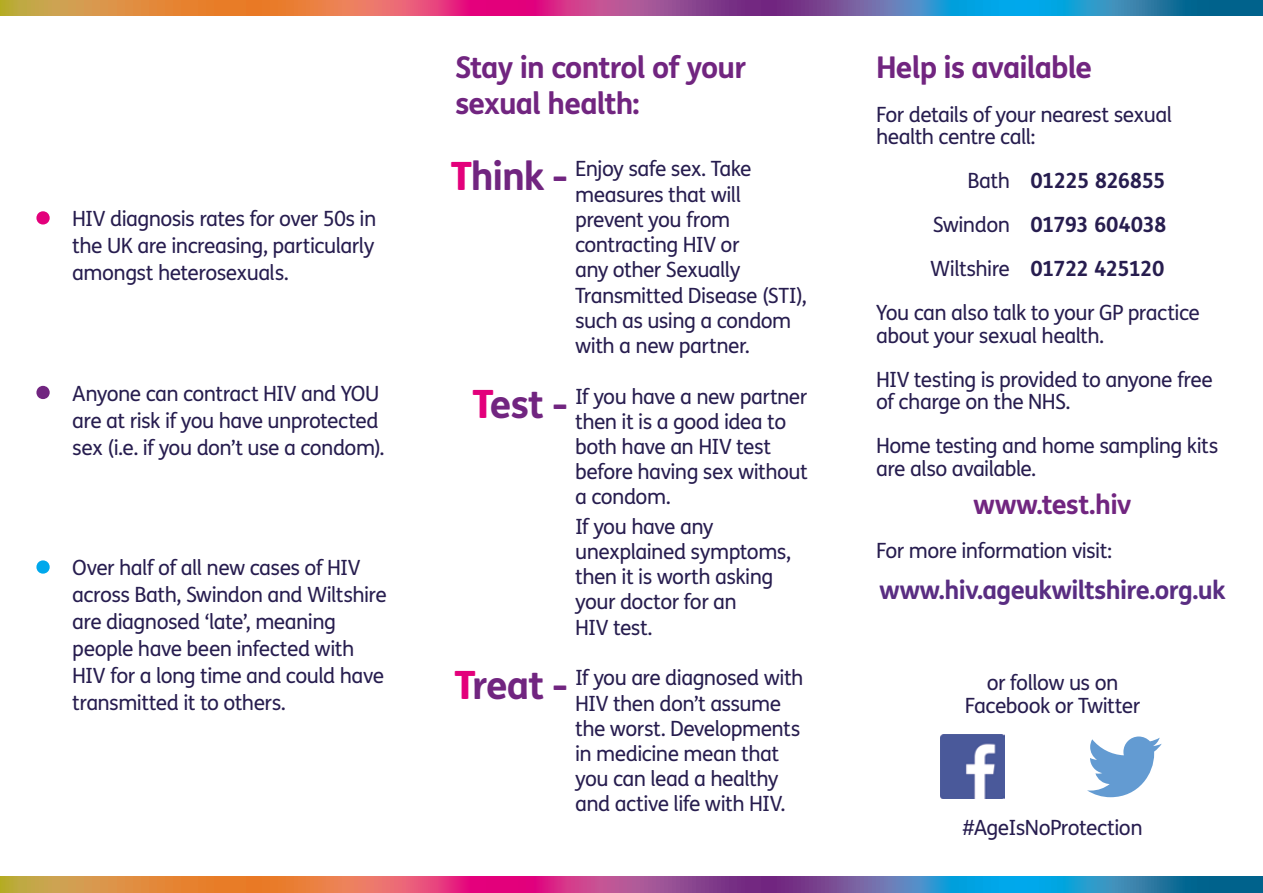
<style>
.page{position:relative;width:1263px;height:893px;background:#fff}
.page>*{position:absolute;margin:0;border:0;box-sizing:border-box;transform-origin:0 0}
.t1{font:700 39px "FS Me";letter-spacing:-.03em;color:#712580}
.t2{font:700 30px/36px "FS Me";letter-spacing:-.03em;color:#712580}
.t3{font:700 27px "FS Me";letter-spacing:-.02em;color:#712580}
.t4{font:700 25.5px "FS Me";letter-spacing:-.025em;color:#592d82}
.t5{font:21px/25.2px "FS Me";letter-spacing:-.025em;color:#271d4f}
.t6{font:700 21px "FS Me";letter-spacing:-.035em;color:#271d4f}
.s1{font-size:54px;color:#e3007b}
.s2{font-size:54px;color:#712580}
.s3{font-size:54px;color:#00a8ec}
.s4{font-weight:800;color:#e3007b}
.s5{font-weight:400}
</style>
<div class="page">
<svg style="left:0;top:0;width:1263px;height:16px;background:#906b83"></svg>
<svg style="left:0;top:877px;width:1263px;height:16px;background:#906b83"></svg>
<img style="left:940px;top:735px;width:64px;height:63px">
<svg style="left:1087px;top:736px;width:75px;height:61px"></svg>
<p class="t5" style="left:72px;top:205px;width:305px;line-height:27px;text-align:justify;text-indent:-38px"><span class="s1">•</span> HIV diagnosis rates for over 50s in the UK are increasing, particularly amongst heterosexuals.</p>
<p class="t5" style="left:72px;top:379px;width:314px;line-height:27px;text-indent:-38px"><span class="s2">•</span> Anyone can contract HIV and YOU are at risk if you have unprotected sex (i.e. if you don’t use a condom).</p>
<p class="t5" style="left:72px;top:554px;width:316px;line-height:27px;text-indent:-38px"><span class="s3">•</span> Over half of all new cases of HIV across Bath, Swindon and Wiltshire are diagnosed ‘late’, meaning people have been infected with<br>HIV for a long time and could have transmitted it to others.</p>
<h2 class="t2" style="left:455px;top:48px;width:293px">Stay in control of your sexual health:</h2>
<h1 class="t1" style="left:451px;top:146px;width:118px"><span class="s4">T</span>hink -</h1>
<h1 class="t1" style="left:472px;top:373px;width:97px"><span class="s4">T</span>est -</h1>
<h1 class="t1" style="left:454px;top:655px;width:115px"><span class="s4">T</span>reat -</h1>
<p class="t5" style="left:575px;top:156px;width:233px">Enjoy safe sex. Take measures that will prevent you from contracting HIV or<br>any other Sexually<br>Transmitted Disease (STI), such as using a condom with a new partner.</p>
<p class="t5" style="left:575px;top:383px;width:234px">If you have a new partner then it is a good idea to both have an HIV test before having sex without a condom.</p>
<p class="t5" style="left:575px;top:513px;width:217px">If you have any unexplained symptoms, then it is worth asking your doctor for an<br>HIV test.</p>
<p class="t5" style="left:575px;top:665px;width:230px">If you are diagnosed with<br>HIV then don’t assume the worst. Developments in medicine mean that you can lead a healthy and active life with HIV.</p>
<h2 class="t2" style="left:876px;top:48px;width:218px">Help is available</h2>
<p class="t5" style="left:876px;top:103px;width:298px;line-height:22.6px">For details of your nearest sexual health centre call:</p>
<p class="t6" style="left:967px;top:165px;width:200px"><span class="s5">Bath</span> 01225 826855</p>
<p class="t6" style="left:933px;top:209px;width:235px"><span class="s5">Swindon</span> 01793 604038</p>
<p class="t6" style="left:930px;top:252px;width:236px"><span class="s5">Wiltshire</span> 01722 425120</p>
<p class="t5" style="left:876px;top:300px;width:325px">You can also talk to your GP practice</p>
<p class="t5" style="left:876px;top:313px;width:338px;line-height:44px">about your sexual health.<br>HIV testing is provided to anyone free</p>
<p class="t5" style="left:876px;top:380px;width:344px;line-height:44px">of charge on the NHS.<br>Home testing and home sampling kits</p>
<p class="t5" style="left:876px;top:456px;width:162px">are also available.</p>
<p class="t3" style="left:973px;top:483px;width:159px">www.test.hiv</p>
<p class="t5" style="left:876px;top:537px;width:238px">For more information visit:</p>
<p class="t4" style="left:879px;top:571px;width:348px">www.hiv.ageukwiltshire.org.uk</p>
<p class="t5" style="left:965px;top:671px;width:177px;line-height:22.6px;text-align:center">or follow us on<br>Facebook or Twitter</p>
<p class="t5" style="left:962px;top:814px;width:182px">#AgeIsNoProtection</p>
</div>
